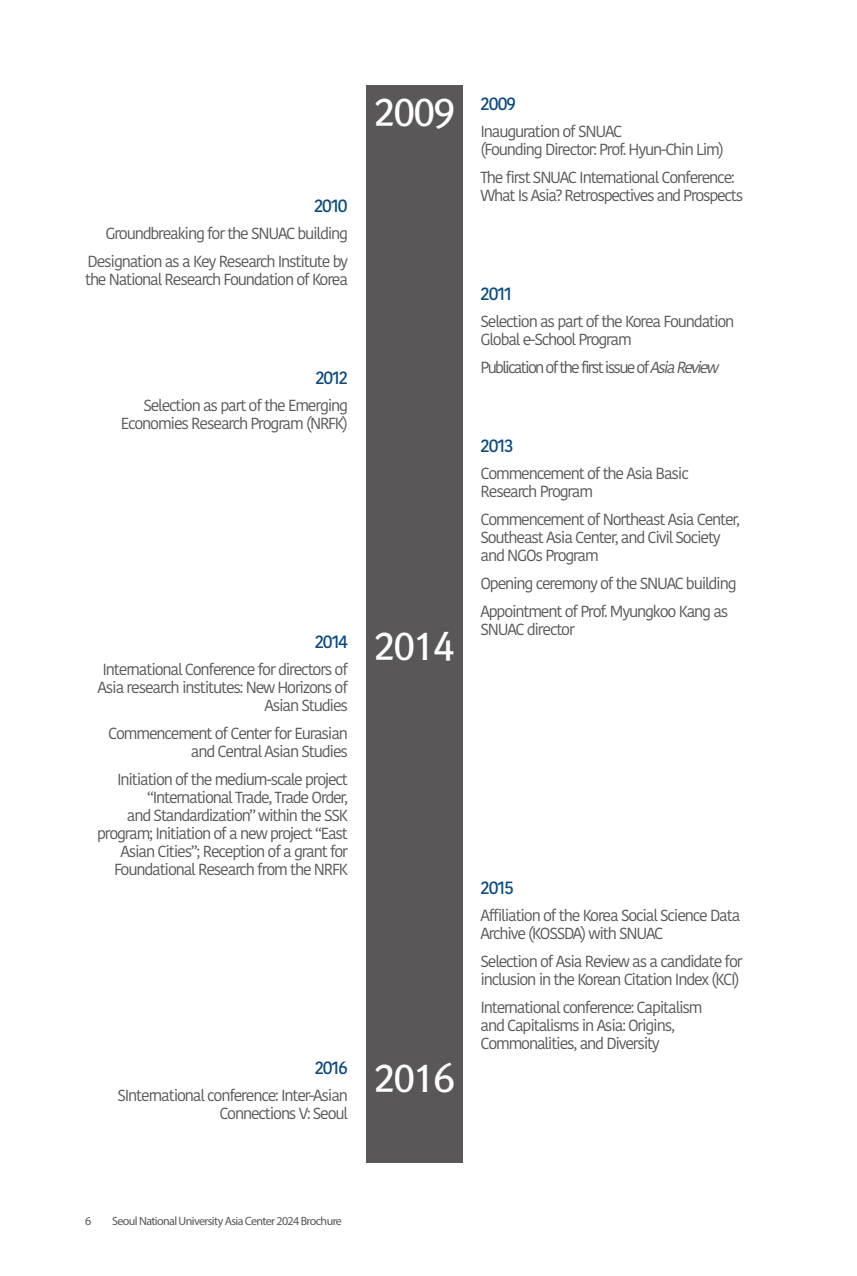
<style>
.page{position:relative;width:857px;height:1276px;background:#fff}
.page>*{position:absolute;margin:0;border:0;box-sizing:border-box;transform-origin:0 0}
.t1{font:36px "Rix Go B";letter-spacing:-.05em;color:#fff}
.t2{font:500 18px "Kohinoor Devanagari";letter-spacing:-.075em;color:#0b497d}
.t3{font:16px/18px "Kohinoor Devanagari";letter-spacing:-.075em;color:#595757}
.t4{font:16px "Kohinoor Devanagari";letter-spacing:-.11em;color:#595757}
.t5{font:12px "Myriad Pro";letter-spacing:-.05em;color:#595757}
.s1{font-style:italic}
</style>
<div class="page">
<div style="left:366px;top:85px;width:96px;height:1077px;background:#595757"></div>
<p class="t2" style="left:314px;top:195px;width:35px">2010</p>
<p class="t3" style="left:88px;top:219px;width:262px;line-height:28px;text-align:right">Groundbreaking for the SNUAC building<br>Designation as a Key Research Institute by</p>
<p class="t3" style="left:85px;top:270px;width:264px">the National Research Foundation of Korea</p>
<p class="t2" style="left:315px;top:367px;width:34px">2012</p>
<p class="t3" style="left:121px;top:396px;width:228px;text-align:right">Selection as part of the Emerging<br>Economies Research Program (NRFK)</p>
<p class="t2" style="left:314px;top:631px;width:35px">2014</p>
<p class="t3" style="left:97px;top:660px;width:252px;text-align:right">International Conference for directors of<br>Asia research institutes: New Horizons of<br>Asian Studies</p>
<p class="t3" style="left:108px;top:724px;width:241px;text-align:right">Commencement of Center for Eurasian and Central Asian Studies</p>
<p class="t3" style="left:97px;top:770px;width:252px;text-align:right">Initiation of the medium-scale project “International Trade, Trade Order,<br>and Standardization” within the SSK program; Initiation of a new project “East Asian Cities”; Reception of a grant for Foundational Research from the NRFK</p>
<p class="t2" style="left:314px;top:1057px;width:35px">2016</p>
<p class="t3" style="left:117px;top:1086px;width:232px;text-align:right">SInternational conference: Inter-Asian<br>Connections V: Seoul</p>
<h1 class="t1" style="left:373px;top:94px;width:83px">2009</h1>
<p class="t2" style="left:480px;top:93px;width:37px">2009</p>
<p class="t3" style="left:480px;top:122px;width:245px">Inauguration of SNUAC<br>(Founding Director: Prof. Hyun-Chin Lim)</p>
<p class="t3" style="left:480px;top:168px;width:264px">The first SNUAC International Conference:<br>What Is Asia? Retrospectives and Prospects</p>
<h1 class="t1" style="left:373px;top:627px;width:83px">2014</h1>
<p class="t2" style="left:480px;top:283px;width:33px">2011</p>
<p class="t3" style="left:480px;top:312px;width:255px">Selection as part of the Korea Foundation<br>Global e-School Program</p>
<p class="t4" style="left:480px;top:358px;width:244px">Publication of the first issue of <span class="s1">AsiaReview</span></p>
<p class="t2" style="left:480px;top:435px;width:34px">2013</p>
<p class="t3" style="left:480px;top:464px;width:210px">Commencement of the Asia Basic<br>Research Program</p>
<p class="t3" style="left:480px;top:510px;width:261px">Commencement of Northeast Asia Center,<br>Southeast Asia Center, and Civil Society and NGOs Program</p>
<p class="t3" style="left:480px;top:569px;width:257px;line-height:28px">Opening ceremony of the SNUAC building<br>Appointment of Prof. Myungkoo Kang as</p>
<p class="t3" style="left:480px;top:620px;width:96px">SNUAC director</p>
<h1 class="t1" style="left:373px;top:1060px;width:83px">2016</h1>
<p class="t2" style="left:480px;top:877px;width:35px">2015</p>
<p class="t3" style="left:480px;top:906px;width:261px">Affiliation of the Korea Social Science Data<br>Archive (KOSSDA) with SNUAC</p>
<p class="t3" style="left:480px;top:952px;width:263px">Selection of Asia Review as a candidate for inclusion in the Korean Citation Index (KCI)</p>
<p class="t3" style="left:480px;top:998px;width:223px">International conference: Capitalism and Capitalisms in Asia: Origins,<br>Commonalities, and Diversity</p>
<p class="t5" style="left:85px;top:1213px;width:8px">6</p>
<p class="t5" style="left:112px;top:1213px;width:231px">Seoul National University Asia Center 2024 Brochure</p>
</div>
